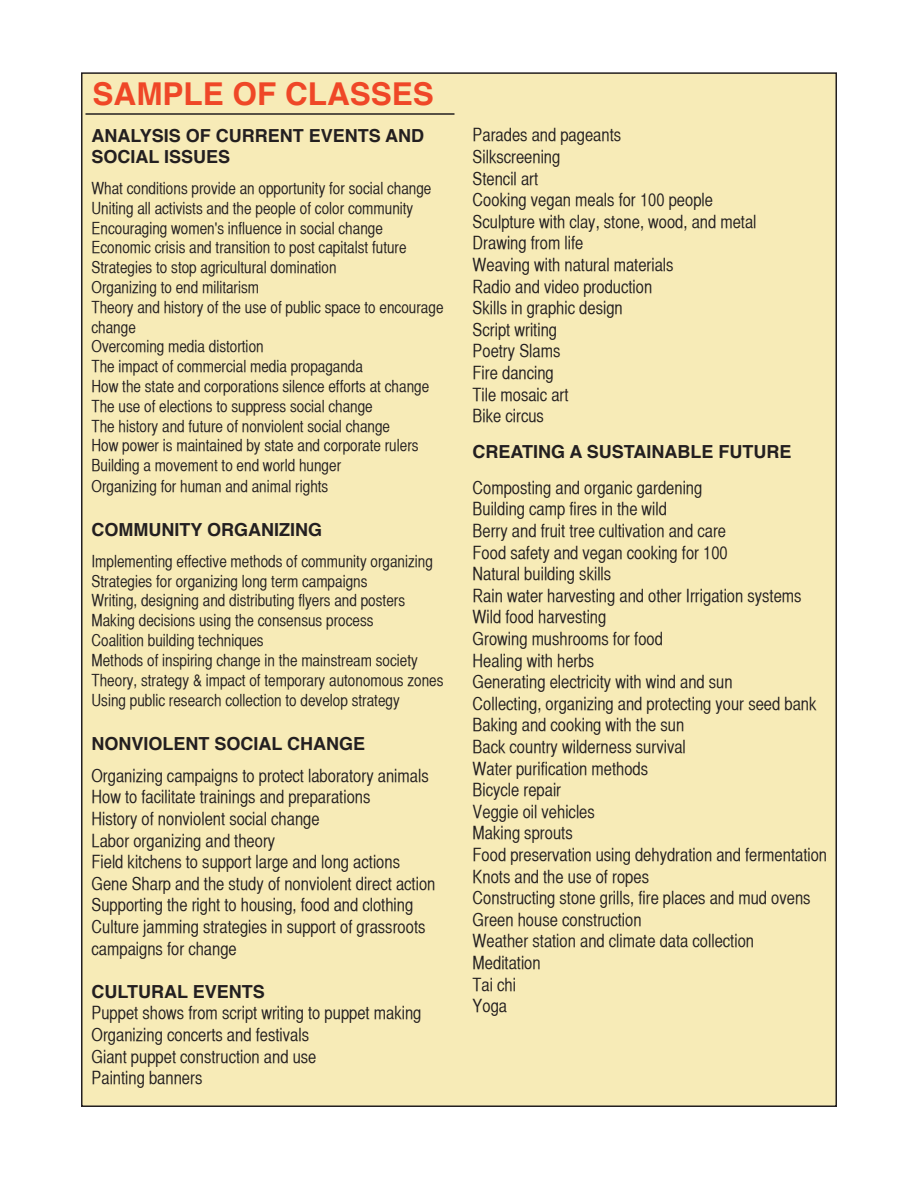
<style>
.page{position:relative;width:918px;height:1188px;background:#fff}
.page>*{position:absolute;margin:0;border:0;box-sizing:border-box;transform-origin:0 0}
.t1{font:700 31.5px "Helvetica";color:#ef4727}
.t2{font:18px/21.6px "Helvetica CY Plain";color:#231f20}
.t3{font:700 18px/21.6px "Helvetica";color:#231f20}
.t4{font:16.5px/19.8px "Helvetica CY Plain";color:#231f20}
</style>
<div class="page">
<div style="left:82px;top:73px;width:754px;height:1033px;background:#f7ebb7"></div>
<hr style="left:86px;top:113px;width:368px;height:2px;background:#231f20">
<h1 class="t1" style="left:93px;top:81px;width:343px">SAMPLE OF CLASSES</h1>
<p class="t3" style="left:92px;top:126px;width:334px">ANALYSIS OF CURRENT EVENTS AND<br>SOCIAL ISSUES</p>
<p class="t4" style="left:91px;top:180px;width:354px">What conditions provide an opportunity for social change Uniting all activists and the people of color community Encouraging women's influence in social change Economic crisis and transition to post capitalst future Strategies to stop agricultural domination<br>Organizing to end militarism<br>Theory and history of the use of public space to encourage change<br>Overcoming media distortion<br>The impact of commercial media propaganda<br>How the state and corporations silence efforts at change The use of elections to suppress social change<br>The history and future of nonviolent social change<br>How power is maintained by state and corporate rulers Building a movement to end world hunger<br>Organizing for human and animal rights</p>
<p class="t3" style="left:92px;top:520px;width:232px">COMMUNITY ORGANIZING</p>
<p class="t4" style="left:91px;top:553px;width:354px">Implementing effective methods of community organizing Strategies for organizing long term campaigns<br>Writing, designing and distributing flyers and posters Making decisions using the consensus process<br>Coalition building techniques<br>Methods of inspiring change in the mainstream society Theory, strategy &amp; impact of temporary autonomous zones Using public research collection to develop strategy</p>
<p class="t3" style="left:92px;top:734px;width:275px">NONVIOLENT SOCIAL CHANGE</p>
<p class="t2" style="left:91px;top:766px;width:345px">Organizing campaigns to protect laboratory animals How to facilitate trainings and preparations<br>History of nonviolent social change<br>Labor organizing and theory<br>Field kitchens to support large and long actions Gene Sharp and the study of nonviolent direct action Supporting the right to housing, food and clothing Culture jamming strategies in support of grassroots campaigns for change</p>
<p class="t3" style="left:92px;top:982px;width:175px">CULTURAL EVENTS</p>
<p class="t2" style="left:92px;top:1004px;width:331px">Puppet shows from script writing to puppet making Organizing concerts and festivals<br>Giant puppet construction and use<br>Painting banners</p>
<p class="t2" style="left:473px;top:126px;width:285px">Parades and pageants<br>Silkscreening<br>Stencil art<br>Cooking vegan meals for 100 people<br>Sculpture with clay, stone, wood, and metal<br>Drawing from life<br>Weaving with natural materials<br>Radio and video production<br>Skills in graphic design<br>Script writing<br>Poetry Slams<br>Fire dancing<br>Tile mosaic art<br>Bike circus</p>
<p class="t3" style="left:473px;top:442px;width:321px">CREATING A SUSTAINABLE FUTURE</p>
<p class="t2" style="left:473px;top:478px;width:356px">Composting and organic gardening<br>Building camp fires in the wild<br>Berry and fruit tree cultivation and care<br>Food safety and vegan cooking for 100<br>Natural building skills<br>Rain water harvesting and other Irrigation systems<br>Wild food harvesting<br>Growing mushrooms for food<br>Healing with herbs<br>Generating electricity with wind and sun<br>Collecting, organizing and protecting your seed bank<br>Baking and cooking with the sun<br>Back country wilderness survival<br>Water purification methods<br>Bicycle repair<br>Veggie oil vehicles<br>Making sprouts<br>Food preservation using dehydration and fermentation<br>Knots and the use of ropes<br>Constructing stone grills, fire places and mud ovens<br>Green house construction<br>Weather station and climate data collection<br>Meditation<br>Tai chi<br>Yoga</p>
</div>
